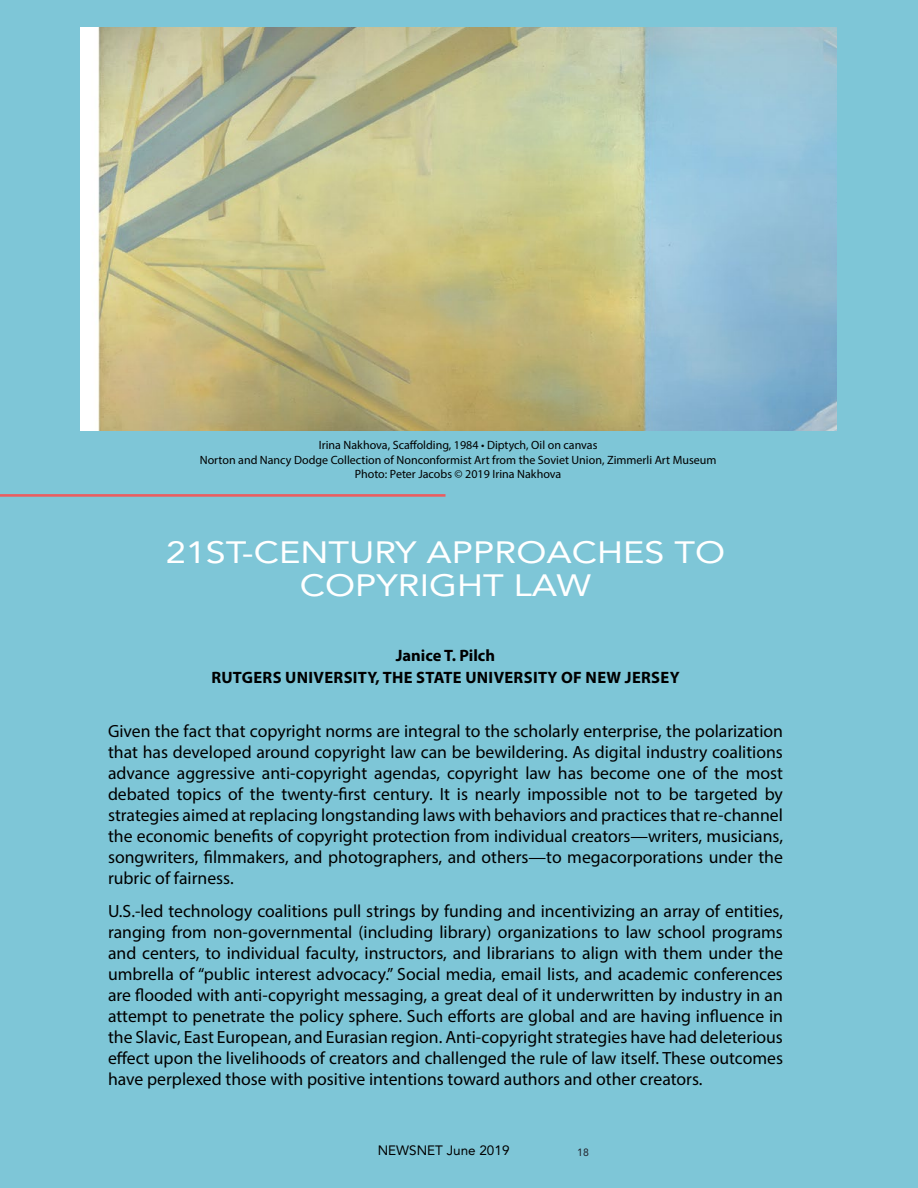
<style>
.page{position:relative;width:918px;height:1188px;background:#7ec6d7}
.page>*{position:absolute;margin:0;border:0;box-sizing:border-box;transform-origin:0 0}
.t1{font:30.6px/33px "Avenir LT Std";color:#fff;text-align:center;scale:1.18 1}
.t2{font:17.7px/21px "Myriad Pro";color:#000;text-align:justify}
.t3{font:700 16.5px/21.3px "Myriad Pro";letter-spacing:.02em;color:#000;text-align:center}
.t4{font:13.5px "Avenir LT Std";color:#000}
.t5{font:12px/14.4px "Myriad Pro";color:#000;text-align:center}
.t6{font:10.5px "Avenir LT Std";color:#20212a}
</style>
<div class="page">
<img style="left:80px;top:27px;width:756px;height:403px">
<hr style="left:0;top:494px;width:446px;height:3px;background:#eb5c5f">
<p class="t5" style="left:200px;top:438px;width:518px">Irina Nakhova, Scaffolding, 1984 • Diptych, Oil on canvas<br>Norton and Nancy Dodge Collection of Nonconformist Art from the Soviet Union, Zimmerli Art Museum<br>Photo: Peter Jacobs © 2019 Irina Nakhova</p>
<h1 class="t1" style="left:166px;top:537px;width:476px">21ST-CENTURY APPROACHES TO<br>COPYRIGHT LAW</h1>
<p class="t3" style="left:211px;top:645px;width:470px">Janice T. Pilch<br>RUTGERS UNIVERSITY, THE STATE UNIVERSITY OF NEW JERSEY</p>
<p class="t2" style="left:108px;top:720px;width:677px">Given the fact that copyright norms are integral to the scholarly enterprise, the polarization that has developed around copyright law can be bewildering. As digital industry coalitions advance aggressive anti-copyright agendas, copyright law has become one of the most debated topics of the twenty-first century. It is nearly impossible not to be targeted by strategies aimed at replacing longstanding laws with behaviors and practices that re-channel the economic benefits of copyright protection from individual creators—writers, musicians, songwriters, filmmakers, and photographers, and others—to megacorporations under the rubric of fairness.</p>
<p class="t2" style="left:108px;top:900px;width:677px">U.S.-led technology coalitions pull strings by funding and incentivizing an array of entities, ranging from non-governmental (including library) organizations to law school programs and centers, to individual faculty, instructors, and librarians to align with them under the umbrella of “public interest advocacy.” Social media, email lists, and academic conferences are flooded with anti-copyright messaging, a great deal of it underwritten by industry in an attempt to penetrate the policy sphere. Such efforts are global and are having influence in the Slavic, East European, and Eurasian region. Anti-copyright strategies have had deleterious effect upon the livelihoods of creators and challenged the rule of law itself. These outcomes have perplexed those with positive intentions toward authors and other creators.</p>
<p class="t4" style="left:378px;top:1142px;width:133px">NEWSNET June 2019</p>
<p class="t6" style="left:577px;top:1146px;width:13px">18</p>
</div>
